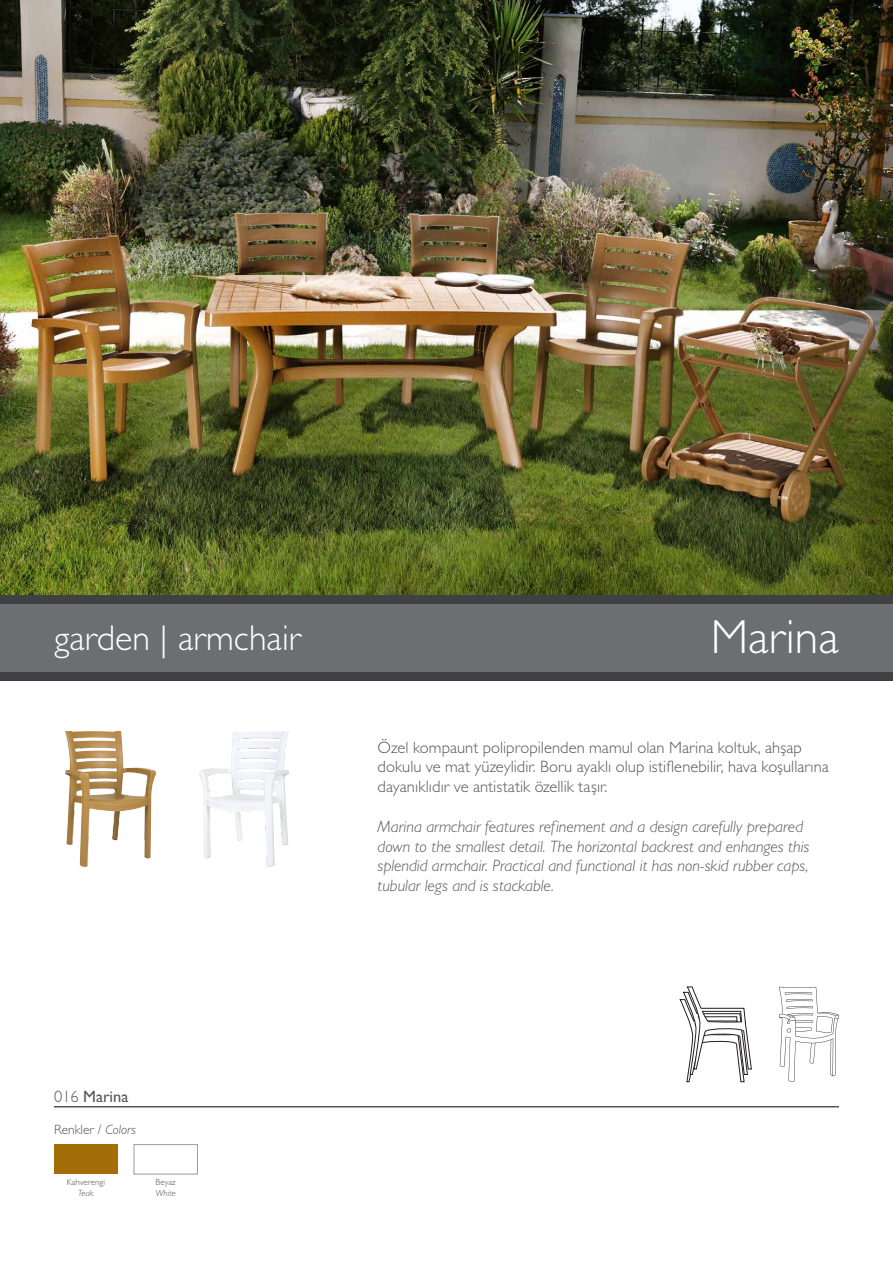
<style>
.page{position:relative;width:893px;height:1263px;background:#fff}
.page>*{position:absolute;margin:0;border:0;box-sizing:border-box;transform-origin:0 0}
.t1{font:300 48px "Gill Sans";color:#fff}
.t2{font:300 36px "Gill Sans";color:#fff}
.t3{font:italic 300 16.5px/19.8px "Gill Sans";color:#575756}
.t4{font:300 16.5px/19.8px "Gill Sans";letter-spacing:.005em;color:#575756}
.t5{font:16.5px "Gill Sans";color:#575756}
.t6{font:300 13.5px "Gill Sans";color:#575756}
.t7{font:300 9px "Gill Sans";color:#575756}
.t8{font:italic 300 9px "Gill Sans";color:#575756}
.s1{font-weight:300}
.s2{font-style:italic}
</style>
<div class="page">
<div style="left:54px;top:1144px;width:64px;height:30px;background:#a36e08"></div>
<div style="left:134px;top:1144px;width:64px;height:30px;background:#fff;border:1px solid #9d9d9c"></div>
<img style="left:0;top:0;width:893px;height:595px">
<img style="left:199px;top:731px;width:90px;height:136px">
<img style="left:65px;top:731px;width:91px;height:136px">
<svg style="left:779px;top:987px;width:60px;height:95px"></svg>
<svg style="left:679px;top:987px;width:73px;height:95px"></svg>
<div style="left:0;top:604px;width:893px;height:68px;background:#6c6e72"></div>
<div style="left:0;top:672px;width:893px;height:8px;background:#3f4144"></div>
<div style="left:0;top:595px;width:893px;height:9px;background:#3f4144"></div>
<hr style="left:54px;top:1106px;width:785px;height:1px;background:#000">
<h2 class="t2" style="left:54px;top:617px;width:248px">garden | armchair</h2>
<h1 class="t1" style="left:711px;top:609px;width:130px">Marina</h1>
<p class="t5" style="left:54px;top:1087px;width:76px"><span class="s1">016</span> Marina</p>
<p class="t6" style="left:54px;top:1122px;width:84px">Renkler / <span class="s2">Colors</span></p>
<p class="t7" style="left:67px;top:1177px;width:40px">Kahverengi</p>
<p class="t8" style="left:78px;top:1188px;width:17px">Teak</p>
<p class="t7" style="left:156px;top:1177px;width:22px">Beyaz</p>
<p class="t8" style="left:156px;top:1188px;width:22px">White</p>
<p class="t4" style="left:378px;top:737px;width:453px">Özel kompaunt polipropilenden mamul olan Marina koltuk, ahşap dokulu ve mat yüzeylidir. Boru ayaklı olup istiflenebilir, hava koşullarına dayanıklıdır ve antistatik özellik taşır.</p>
<p class="t3" style="left:378px;top:816px;width:433px">Marina armchair features refinement and a design carefully prepared down to the smallest detail. The horizontal backrest and enhanges this splendid armchair. Practical and functional it has non-skid rubber caps, tubular legs and is stackable.</p>
</div>
